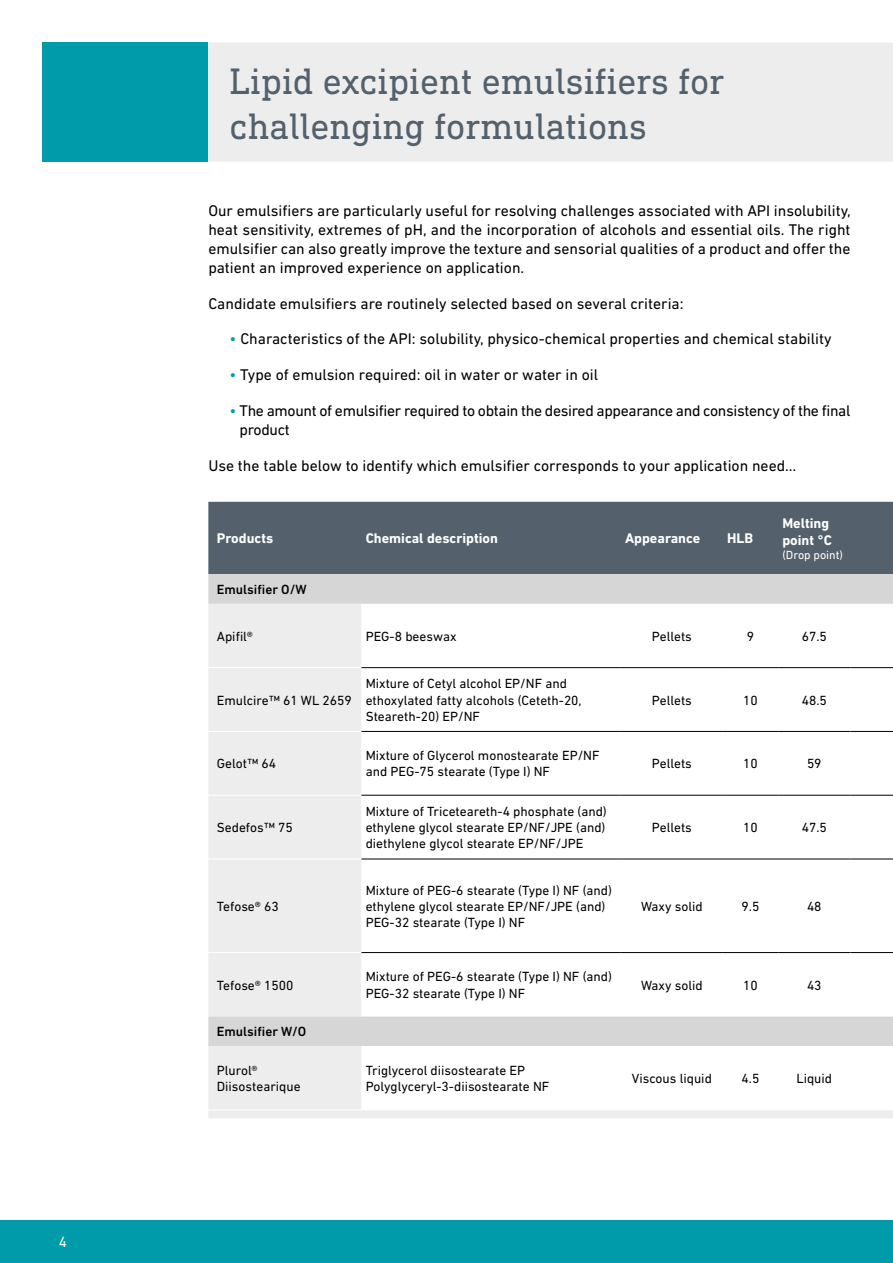
<style>
.page{position:relative;width:893px;height:1263px;background:#fff}
.page>*{position:absolute;margin:0;border:0;box-sizing:border-box;transform-origin:0 0}
.t1{font:37.5px/45px "DIN Next Slab Pro";color:#54616c}
.t2{font:15.75px/18.9px "DIN Next LT Pro";color:#000;text-align:justify}
.t3{font:15.75px/18.9px "DIN Next LT Pro";letter-spacing:-.02em;color:#000}
.t4{font:15px "DIN Next LT Pro";color:#fff}
.t5{font:700 14.25px/17.1px "DIN Next LT Pro";color:#fff}
.t6{font:13.5px/16.2px "DIN Next LT Pro";color:#000}
.t7{font:500 13.5px "DIN Next LT Pro";color:#000}
.t8{font:12px "DIN Next LT Pro";color:#fff}
.s1{color:#009baa}
</style>
<div class="page">
<div style="left:208px;top:43px;width:685px;height:119px;background:#ededed"></div>
<div style="left:43px;top:43px;width:165px;height:119px;background:#009baa"></div>
<div style="left:0;top:1220px;width:893px;height:43px;background:#009baa"></div>
<div style="left:208px;top:502px;width:685px;height:72px;background:#54616c"></div>
<div style="left:208px;top:574px;width:685px;height:30px;background:#d6d6d6"></div>
<div style="left:208px;top:604px;width:685px;height:514px;background:#ededed"></div>
<svg style="left:361px;top:604px;width:532px;height:505px"></svg>
<hr style="left:208px;top:952px;width:153px;height:1px;background:#fff">
<hr style="left:208px;top:859px;width:153px;height:1px;background:#fff">
<hr style="left:208px;top:795px;width:153px;height:1px;background:#fff">
<hr style="left:208px;top:731px;width:153px;height:1px;background:#fff">
<hr style="left:208px;top:667px;width:153px;height:1px;background:#fff">
<hr style="left:361px;top:667px;width:260px;height:1px;background:#000">
<hr style="left:621px;top:667px;width:102px;height:1px;background:#000">
<hr style="left:723px;top:667px;width:55px;height:1px;background:#000">
<hr style="left:778px;top:667px;width:72px;height:1px;background:#000">
<hr style="left:850px;top:667px;width:43px;height:1px;background:#000">
<hr style="left:361px;top:731px;width:260px;height:1px;background:#000">
<hr style="left:621px;top:731px;width:102px;height:1px;background:#000">
<hr style="left:723px;top:731px;width:55px;height:1px;background:#000">
<hr style="left:778px;top:731px;width:72px;height:1px;background:#000">
<hr style="left:850px;top:731px;width:43px;height:1px;background:#000">
<hr style="left:361px;top:795px;width:260px;height:1px;background:#000">
<hr style="left:621px;top:795px;width:102px;height:1px;background:#000">
<hr style="left:723px;top:795px;width:55px;height:1px;background:#000">
<hr style="left:778px;top:795px;width:72px;height:1px;background:#000">
<hr style="left:850px;top:795px;width:43px;height:1px;background:#000">
<hr style="left:361px;top:859px;width:260px;height:1px;background:#000">
<hr style="left:621px;top:859px;width:102px;height:1px;background:#000">
<hr style="left:723px;top:859px;width:55px;height:1px;background:#000">
<hr style="left:778px;top:859px;width:72px;height:1px;background:#000">
<hr style="left:850px;top:859px;width:43px;height:1px;background:#000">
<hr style="left:361px;top:952px;width:260px;height:1px;background:#000">
<hr style="left:621px;top:952px;width:102px;height:1px;background:#000">
<hr style="left:723px;top:952px;width:55px;height:1px;background:#000">
<hr style="left:778px;top:952px;width:72px;height:1px;background:#000">
<hr style="left:850px;top:952px;width:43px;height:1px;background:#000">
<hr style="left:208px;top:1109px;width:153px;height:1px;background:#fff">
<hr style="left:361px;top:1109px;width:260px;height:1px;background:#fff">
<hr style="left:621px;top:1109px;width:102px;height:1px;background:#fff">
<hr style="left:723px;top:1109px;width:55px;height:1px;background:#fff">
<hr style="left:778px;top:1109px;width:72px;height:1px;background:#fff">
<hr style="left:850px;top:1109px;width:43px;height:1px;background:#fff">
<p class="t4" style="left:59px;top:1233px;width:10px">4</p>
<h1 class="t1" style="left:230px;top:58px;width:496px">Lipid excipient emulsifiers for challenging formulations</h1>
<p class="t2" style="left:208px;top:201px;width:644px">Our emulsifiers are particularly useful for resolving challenges associated with API insolubility, heat sensitivity, extremes of pH, and the incorporation of alcohols and essential oils. The right emulsifier can also greatly improve the texture and sensorial qualities of a product and offer the patient an improved experience on application.</p>
<p class="t2" style="left:208px;top:294px;width:477px">Candidate emulsifiers are routinely selected based on several criteria:</p>
<p class="t2" style="left:230px;top:329px;width:603px"><span class="s1">•</span> Characteristics of the API: solubility, physico-chemical properties and chemical stability</p>
<p class="t2" style="left:230px;top:365px;width:370px"><span class="s1">•</span> Type of emulsion required: oil in water or water in oil</p>
<p class="t3" style="left:240px;top:401px;width:612px;text-indent:-10px"><span class="s1">•</span> The amount of emulsifier required to obtain the desired appearance and consistency of the final product</p>
<p class="t2" style="left:208px;top:456px;width:590px">Use the table below to identify which emulsifier corresponds to your application need…</p>
<p class="t5" style="left:217px;top:530px;width:58px">Products</p>
<p class="t5" style="left:366px;top:530px;width:134px">Chemical description</p>
<p class="t5" style="left:625px;top:530px;width:77px">Appearance</p>
<p class="t5" style="left:727px;top:530px;width:27px">HLB</p>
<p class="t5" style="left:782px;top:514px;width:51px">Melting point °C</p>
<p class="t8" style="left:782px;top:548px;width:62px">(Drop point)</p>
<p class="t7" style="left:217px;top:582px;width:91px">Emulsifier O/W</p>
<p class="t6" style="left:217px;top:628px;width:38px">Apifil®</p>
<p class="t6" style="left:366px;top:628px;width:92px">PEG-8 beeswax</p>
<p class="t6" style="left:652px;top:628px;width:42px">Pellets</p>
<p class="t6" style="left:747px;top:628px;width:9px">9</p>
<p class="t6" style="left:802px;top:628px;width:27px">67.5</p>
<p class="t6" style="left:217px;top:692px;width:136px">Emulcire™ 61 WL 2659</p>
<p class="t6" style="left:366px;top:675px;width:218px">Mixture of Cetyl alcohol EP/NF and ethoxylated fatty alcohols (Ceteth-20,<br>Steareth-20) EP/NF</p>
<p class="t6" style="left:652px;top:692px;width:42px">Pellets</p>
<p class="t6" style="left:743px;top:692px;width:16px">10</p>
<p class="t6" style="left:802px;top:692px;width:27px">48.5</p>
<p class="t6" style="left:217px;top:755px;width:61px">Gelot™ 64</p>
<p class="t6" style="left:366px;top:747px;width:235px">Mixture of Glycerol monostearate EP/NF and PEG-75 stearate (Type I) NF</p>
<p class="t6" style="left:652px;top:755px;width:42px">Pellets</p>
<p class="t6" style="left:743px;top:755px;width:16px">10</p>
<p class="t6" style="left:807px;top:755px;width:16px">59</p>
<p class="t6" style="left:217px;top:819px;width:78px">Sedefos™ 75</p>
<p class="t6" style="left:217px;top:898px;width:64px">Tefose® 63</p>
<p class="t6" style="left:366px;top:803px;width:243px;text-align:justify">Mixture of Triceteareth-4 phosphate (and) ethylene glycol stearate EP/NF/JPE (and) diethylene glycol stearate EP/NF/JPE</p>
<p class="t6" style="left:366px;top:882px;width:248px">Mixture of PEG-6 stearate (Type I) NF (and) ethylene glycol stearate EP/NF/JPE (and)<br>PEG-32 stearate (Type I) NF</p>
<p class="t6" style="left:652px;top:819px;width:42px">Pellets</p>
<p class="t6" style="left:743px;top:819px;width:16px">10</p>
<p class="t6" style="left:802px;top:819px;width:27px">47.5</p>
<p class="t6" style="left:641px;top:898px;width:63px">Waxy solid</p>
<p class="t6" style="left:742px;top:898px;width:19px">9.5</p>
<p class="t6" style="left:807px;top:898px;width:16px">48</p>
<p class="t6" style="left:217px;top:977px;width:78px">Tefose® 1500</p>
<p class="t6" style="left:366px;top:968px;width:248px">Mixture of PEG-6 stearate (Type I) NF (and)<br>PEG-32 stearate (Type I) NF</p>
<p class="t6" style="left:641px;top:977px;width:63px">Waxy solid</p>
<p class="t6" style="left:743px;top:977px;width:16px">10</p>
<p class="t6" style="left:807px;top:977px;width:16px">43</p>
<p class="t7" style="left:217px;top:1024px;width:91px">Emulsifier W/O</p>
<p class="t6" style="left:217px;top:1062px;width:85px">Plurol®<br>Diisostearique</p>
<p class="t6" style="left:366px;top:1062px;width:185px">Triglycerol diisostearate EP<br>Polyglyceryl-3-diisostearate NF</p>
<p class="t6" style="left:632px;top:1070px;width:82px">Viscous liquid</p>
<p class="t6" style="left:742px;top:1070px;width:19px">4.5</p>
<p class="t6" style="left:796px;top:1070px;width:37px">Liquid</p>
</div>
